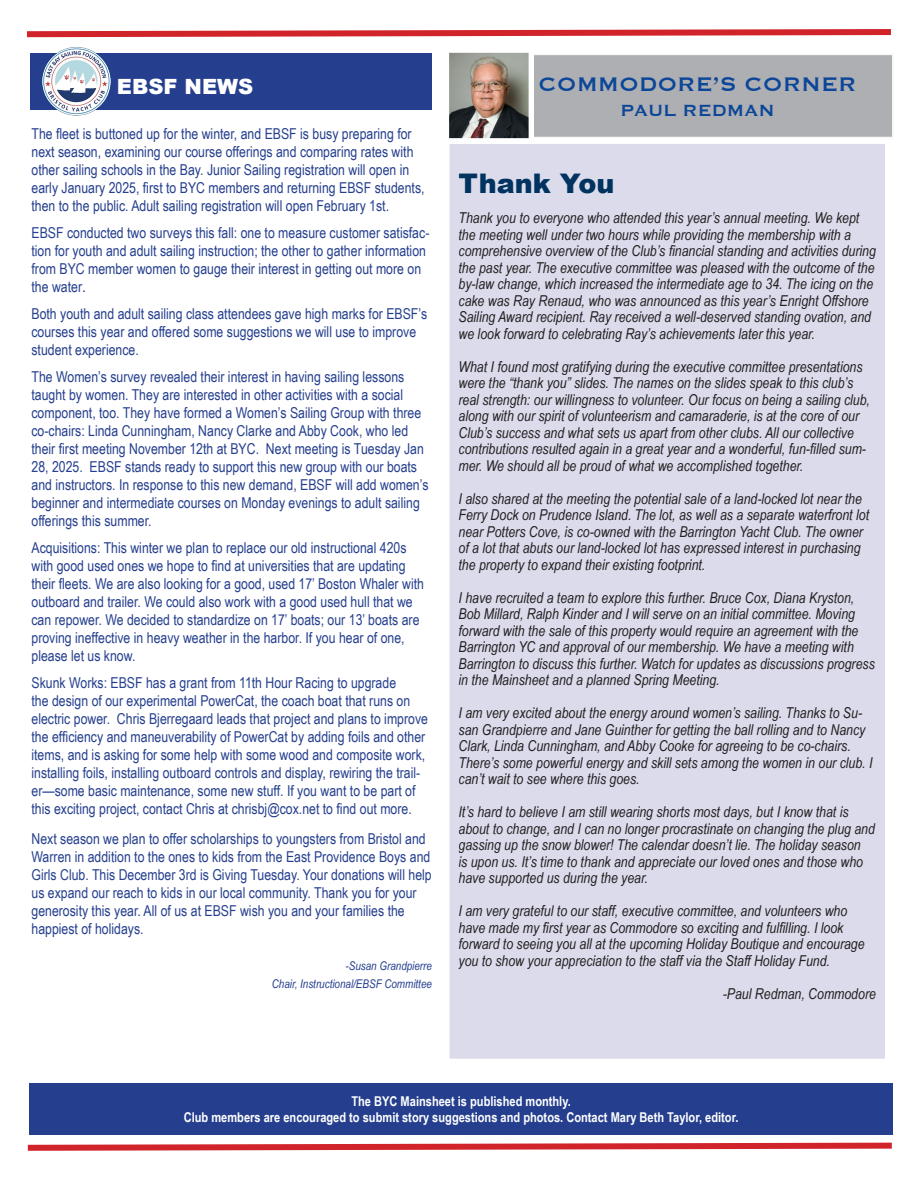
<style>
.page{position:relative;width:918px;height:1188px;background:#fff}
.page>*{position:absolute;margin:0;border:0;box-sizing:border-box;transform-origin:0 0}
.t1{font:900 27px "Arial";color:#00335f}
.t2{font:25.5px "Copperplate";color:#0c4698}
.t3{font:21px "Copperplate";color:#0c4698}
.t4{font:900 21px "Arial";color:#fff}
.t5{font:italic 15px/16.5px "Arial Narrow";color:#231f20}
.t6{font:15px/18px "Arial Narrow";color:#253f8e}
.t7{font:700 13.5px "Arial Narrow";color:#fff}
.t8{font:italic 12px "Arial Narrow";color:#253f8e}
.s1{font-size:16.5px}
</style>
<div class="page">
<div style="left:454px;top:148px;width:426px;height:906px;background:#dbdbeb"></div>
<div style="left:450px;top:144px;width:435px;height:915px;border:9px solid #dbdbeb"></div>
<div style="left:508px;top:54px;width:386px;height:84px;background:#aeafb3;border:2px solid #f7f7f8"></div>
<img style="left:449px;top:52px;width:85px;height:87px">
<svg style="left:27px;top:29px;width:864px;height:9px"></svg>
<svg style="left:27px;top:1142px;width:865px;height:9px"></svg>
<div style="left:31px;top:54px;width:401px;height:56px;background:#253f8e"></div>
<div style="left:29px;top:1083px;width:864px;height:52px;background:#253f8e"></div>
<img style="left:42px;top:47px;width:68px;height:69px">
<p class="t4" style="left:117px;top:71px;width:138px">EBSF NEWS</p>
<p class="t6" style="left:32px;top:125px;width:395px">The fleet is buttoned up for the winter, and EBSF is busy preparing for next season, examining our course offerings and comparing rates with other sailing schools in the Bay. Junior Sailing registration will open in early January 2025, first to BYC members and returning EBSF students, then to the public. Adult sailing registration will open February 1st.</p>
<p class="t6" style="left:32px;top:224px;width:399px">EBSF conducted two surveys this fall: one to measure customer satisfac&shy;tion for youth and adult sailing instruction; the other to gather information from BYC member women to gauge their interest in getting out more on the water<span class="s1">.</span></p>
<p class="t6" style="left:32px;top:305px;width:397px">Both youth and adult sailing class attendees gave high marks for EBSF’s courses this year and offered some suggestions we will use to improve student experience.</p>
<p class="t6" style="left:32px;top:368px;width:399px">The Women’s survey revealed their interest in having sailing lessons taught by women. They are interested in other activities with a social component, too. They have formed a Women’s Sailing Group with three co-chairs: Linda Cunningham, Nancy Clarke and Abby Cook, who led their first meeting November 12th at BYC. Next meeting is Tuesday Jan 28, 2025. EBSF stands ready to support this new group with our boats and instructors. In response to this new demand, EBSF will add women’s beginner and intermediate courses on Monday evenings to adult sailing offerings this summer.</p>
<p class="t6" style="left:32px;top:539px;width:394px">Acquisitions: This winter we plan to replace our old instructional 420s with good used ones we hope to find at universities that are updating their fleets. We are also looking for a good, used 17’ Boston Whaler with outboard and trailer. We could also work with a good used hull that we can repower. We decided to standardize on 17’ boats; our 13’ boats are proving ineffective in heavy weather in the harbor. If you hear of one, please let us know.</p>
<p class="t6" style="left:32px;top:674px;width:398px">Skunk Works: EBSF has a grant from 11th Hour Racing to upgrade<br>the design of our experimental PowerCat, the coach boat that runs on electric power. Chris Bjerregaard leads that project and plans to improve the efficiency and maneuverability of PowerCat by adding foils and other items, and is asking for some help with some wood and composite work, installing foils, installing outboard controls and display, rewiring the trail&shy;er—some basic maintenance, some new stuff. If you want to be part of this exciting project, contact Chris at chrisbj@cox.net to find out more.</p>
<p class="t6" style="left:32px;top:830px;width:402px">Next season we plan to offer scholarships to youngsters from Bristol and Warren in addition to the ones to kids from the East Providence Boys and Girls Club. This December 3rd is Giving Tuesday. Your donations will help us expand our reach to kids in our local community. Thank you for your generosity this year. All of us at EBSF wish you and your families the happiest of holidays.</p>
<p class="t8" style="left:346px;top:958px;width:88px">-Susan Grandpierre</p>
<p class="t8" style="left:272px;top:976px;width:162px">Chair, Instructional/EBSF Committee</p>
<p class="t2" style="left:538px;top:67px;width:320px">COMMODORE’S CORNER</p>
<p class="t3" style="left:620px;top:97px;width:156px">PAUL REDMAN</p>
<p class="t1" style="left:459px;top:164px;width:157px">Thank You</p>
<p class="t5" style="left:459px;top:209px;width:419px">Thank you to everyone who attended this year’s annual meeting. We kept the meeting well under two hours while providing the membership with a comprehensive overview of the Club’s financial standing and activities during the past year. The executive committee was pleased with the outcome of the by-law change, which increased the intermediate age to 34. The icing on the cake was Ray Renaud, who was announced as this year’s Enright Offshore Sailing Award recipient. Ray received a well-deserved standing ovation, and we look forward to celebrating Ray’s achievements later this year.</p>
<p class="t5" style="left:459px;top:358px;width:413px">What I found most gratifying during the executive committee presentations were the “thank you” slides. The names on the slides speak to this club’s real strength: our willingness to volunteer. Our focus on being a sailing club, along with our spirit of volunteerism and camaraderie, is at the core of our Club’s success and what sets us apart from other clubs. All our collective contributions resulted again in a great year and a wonderful, fun-filled sum&shy;mer. We should all be proud of what we accomplished together.</p>
<p class="t5" style="left:459px;top:490px;width:412px">I also shared at the meeting the potential sale of a land-locked lot near the Ferry Dock on Prudence Island. The lot, as well as a separate waterfront lot near Potters Cove, is co-owned with the Barrington Yacht Club. The owner of a lot that abuts our land-locked lot has expressed interest in purchasing the property to expand their existing footprint.</p>
<p class="t5" style="left:459px;top:589px;width:418px">I have recruited a team to explore this further. Bruce Cox, Diana Kryston, Bob Millard, Ralph Kinder and I will serve on an initial committee. Moving forward with the sale of this property would require an agreement with the Barrington YC and approval of our membership. We have a meeting with Barrington to discuss this further. Watch for updates as discussions progress in the Mainsheet and a planned Spring Meeting.</p>
<p class="t5" style="left:459px;top:704px;width:416px">I am very excited about the energy around women’s sailing. Thanks to Su&shy;san Grandpierre and Jane Guinther for getting the ball rolling and to Nancy Clark, Linda Cunningham, and Abby Cooke for agreeing to be co-chairs.<br>There’s some powerful energy and skill sets among the women in our club. I can’t wait to see where this goes.</p>
<p class="t5" style="left:459px;top:803px;width:418px">It’s hard to believe I am still wearing shorts most days, but I know that is about to change, and I can no longer procrastinate on changing the plug and gassing up the snow blower! The calendar doesn’t lie. The holiday season<br>is upon us. It’s time to thank and appreciate our loved ones and those who have supported us during the year.</p>
<p class="t5" style="left:459px;top:902px;width:408px">I am very grateful to our staff, executive committee, and volunteers who have made my first year as Commodore so exciting and fulfilling. I look forward to seeing you all at the upcoming Holiday Boutique and encourage you to show your appreciation to the staff via the Staff Holiday Fund.</p>
<p class="t5" style="left:723px;top:985px;width:155px">-Paul Redman, Commodore</p>
<p class="t7" style="left:351px;top:1091px;width:221px">The BYC Mainsheet is published monthly.</p>
<p class="t7" style="left:184px;top:1107px;width:556px">Club members are encouraged to submit story suggestions and photos. Contact Mary Beth Taylor, editor.</p>
</div>
